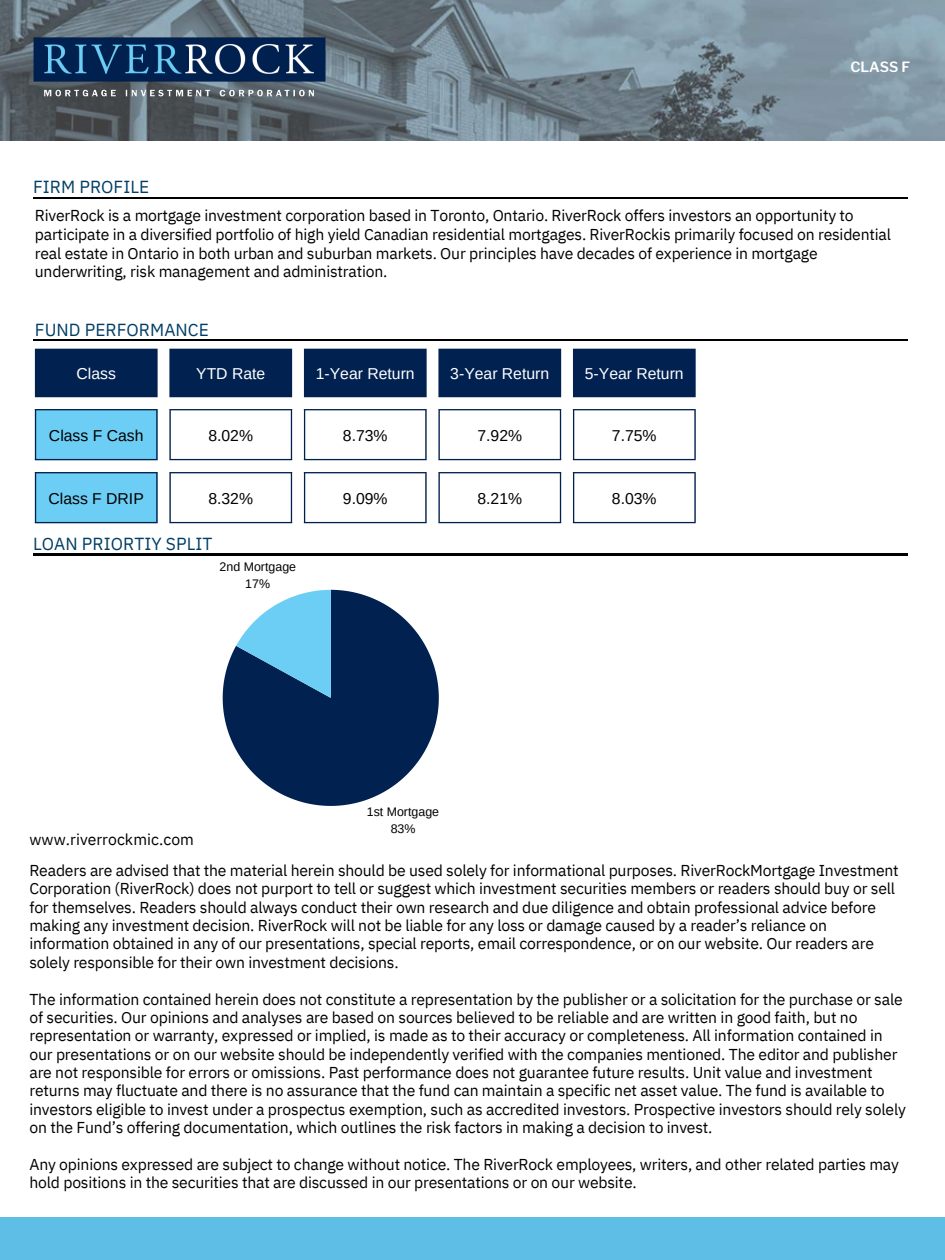
<style>
.page{position:relative;width:945px;height:1260px;background:#fff}
.page>*{position:absolute;margin:0;border:0;box-sizing:border-box;transform-origin:0 0}
.t1{font:17.5px "IBM Plex Sans";color:#003e66}
.t2{font:15.75px/18.4px "IBM Plex Sans";letter-spacing:-.01em;color:#000}
.t3{font:15.75px "Arimo";color:#000}
.t4{font:15.75px "Arimo";color:#fff}
.t5{font:600 14px "Libre Franklin";color:#fff}
.t6{font:12.42px/17.3px "Arimo";color:#000;text-align:center}
</style>
<div class="page">
<img style="left:0;top:0;width:945px;height:141px">
<div style="left:0;top:1217px;width:945px;height:43px;background:#5fbee6"></div>
<img style="left:34px;top:198px;width:874px;height:1px">
<img style="left:29px;top:34px;width:301px;height:67px">
<img style="left:33px;top:339px;width:874px;height:1px">
<img style="left:33px;top:554px;width:874px;height:1px">
<svg style="left:223px;top:590px;width:216px;height:216px"></svg>
<svg style="left:35px;top:349px;width:661px;height:48px;background:#13305c"></svg>
<svg style="left:35px;top:410px;width:123px;height:112px;background:#7bd0f3"></svg>
<svg style="left:169px;top:409px;width:527px;height:114px"></svg>
<hr style="left:35px;top:410px;width:1px;height:49px;background:#012150">
<hr style="left:156px;top:410px;width:2px;height:49px;background:#012150">
<hr style="left:35px;top:409px;width:123px;height:1px;background:#012150">
<hr style="left:35px;top:459px;width:123px;height:1px;background:#012150">
<hr style="left:169px;top:410px;width:2px;height:49px;background:#012150">
<hr style="left:291px;top:410px;width:1px;height:49px;background:#012150">
<hr style="left:169px;top:409px;width:123px;height:1px;background:#012150">
<hr style="left:169px;top:459px;width:123px;height:1px;background:#012150">
<hr style="left:304px;top:410px;width:1px;height:49px;background:#012150">
<hr style="left:425px;top:410px;width:2px;height:49px;background:#012150">
<hr style="left:304px;top:409px;width:123px;height:1px;background:#012150">
<hr style="left:304px;top:459px;width:123px;height:1px;background:#012150">
<hr style="left:438px;top:410px;width:2px;height:49px;background:#012150">
<hr style="left:560px;top:410px;width:1px;height:49px;background:#012150">
<hr style="left:438px;top:409px;width:123px;height:1px;background:#012150">
<hr style="left:438px;top:459px;width:123px;height:1px;background:#012150">
<hr style="left:573px;top:410px;width:1px;height:49px;background:#012150">
<hr style="left:694px;top:410px;width:2px;height:49px;background:#012150">
<hr style="left:573px;top:409px;width:123px;height:1px;background:#012150">
<hr style="left:573px;top:459px;width:123px;height:1px;background:#012150">
<hr style="left:35px;top:473px;width:1px;height:49px;background:#012150">
<hr style="left:156px;top:473px;width:2px;height:49px;background:#012150">
<hr style="left:35px;top:472px;width:123px;height:1px;background:#012150">
<hr style="left:35px;top:522px;width:123px;height:1px;background:#012150">
<hr style="left:169px;top:473px;width:2px;height:49px;background:#012150">
<hr style="left:291px;top:473px;width:1px;height:49px;background:#012150">
<hr style="left:169px;top:472px;width:123px;height:1px;background:#012150">
<hr style="left:169px;top:522px;width:123px;height:1px;background:#012150">
<hr style="left:304px;top:473px;width:1px;height:49px;background:#012150">
<hr style="left:425px;top:473px;width:2px;height:49px;background:#012150">
<hr style="left:304px;top:472px;width:123px;height:1px;background:#012150">
<hr style="left:304px;top:522px;width:123px;height:1px;background:#012150">
<hr style="left:438px;top:473px;width:2px;height:49px;background:#012150">
<hr style="left:560px;top:473px;width:1px;height:49px;background:#012150">
<hr style="left:438px;top:472px;width:123px;height:1px;background:#012150">
<hr style="left:438px;top:522px;width:123px;height:1px;background:#012150">
<hr style="left:573px;top:473px;width:1px;height:49px;background:#012150">
<hr style="left:694px;top:473px;width:2px;height:49px;background:#012150">
<hr style="left:573px;top:472px;width:123px;height:1px;background:#012150">
<hr style="left:573px;top:522px;width:123px;height:1px;background:#012150">
<h2 class="t1" style="left:33px;top:175px;width:118px">FIRM PROFILE</h2>
<h1 class="t5" style="left:850px;top:59px;width:61px">CLASS F</h1>
<h2 class="t2" style="left:35px;top:206px;width:820px">RiverRock is a mortgage investment corporation based in Toronto, Ontario. RiverRock offers investors an opportunity to</h2>
<p class="t2" style="left:35px;top:225px;width:858px">participate in a diversified portfolio of high yield Canadian residential mortgages. RiverRockis primarily focused on residential real estate in Ontario in both urban and suburban markets. Our principles have decades of experience in mortgage underwriting, risk management and administration.</p>
<p class="t1" style="left:35px;top:318px;width:176px">FUND PERFORMANCE</p>
<p class="t4" style="left:77px;top:365px;width:41px">Class</p>
<p class="t4" style="left:196px;top:365px;width:71px">YTD Rate</p>
<p class="t4" style="left:316px;top:365px;width:100px">1-Year Return</p>
<p class="t4" style="left:450px;top:365px;width:100px">3-Year Return</p>
<p class="t4" style="left:585px;top:365px;width:100px">5-Year Return</p>
<p class="t3" style="left:49px;top:426px;width:96px">Class F Cash</p>
<p class="t3" style="left:208px;top:426px;width:46px">8.02%</p>
<p class="t3" style="left:343px;top:426px;width:46px">8.73%</p>
<p class="t3" style="left:477px;top:426px;width:46px">7.92%</p>
<p class="t3" style="left:612px;top:426px;width:46px">7.75%</p>
<p class="t3" style="left:49px;top:489px;width:97px">Class F DRIP</p>
<p class="t3" style="left:208px;top:489px;width:46px">8.32%</p>
<p class="t3" style="left:343px;top:489px;width:46px">9.09%</p>
<h1 class="t3" style="left:477px;top:489px;width:46px">8.21%</h1>
<p class="t3" style="left:612px;top:489px;width:46px">8.03%</p>
<p class="t1" style="left:33px;top:532px;width:181px">LOAN PRIORTIY SPLIT</p>
<p class="t6" style="left:220px;top:558px;width:78px">2nd Mortgage<br>17%</p>
<p class="t2" style="left:29px;top:830px;width:166px">www.riverrockmic.com</p>
<p class="t6" style="left:367px;top:803px;width:74px">1st Mortgage<br>83%</p>
<p class="t2" style="left:29px;top:861px;width:871px">Readers are advised that the material herein should be used solely for informational purposes. RiverRockMortgage Investment Corporation (RiverRock) does not purport to tell or suggest which investment securities members or readers should buy or sell for themselves. Readers should always conduct their own research and due diligence and obtain professional advice before making any investment decision. RiverRock will not be liable for any loss or damage caused by a reader’s reliance on information obtained in any of our presentations, special reports, email correspondence, or on our website. Our readers are solely responsible for their own investment decisions.</p>
<p class="t2" style="left:29px;top:989px;width:878px">The information contained herein does not constitute a representation by the publisher or a solicitation for the purchase or sale of securities. Our opinions and analyses are based on sources believed to be reliable and are written in good faith, but no representation or warranty, expressed or implied, is made as to their accuracy or completeness. All information contained in our presentations or on our website should be independently verified with the companies mentioned. The editor and publisher are not responsible for errors or omissions. Past performance does not guarantee future results. Unit value and investment returns may fluctuate and there is no assurance that the fund can maintain a specific net asset value. The fund is available to investors eligible to invest under a prospectus exemption, such as accredited investors. Prospective investors should rely solely on the Fund’s offering documentation, which outlines the risk factors in making a decision to invest.</p>
<h1 class="t2" style="left:29px;top:1155px;width:871px">Any opinions expressed are subject to change without notice. The RiverRock employees, writers, and other related parties may hold positions in the securities that are discussed in our presentations or on our website.</h1>
</div>
